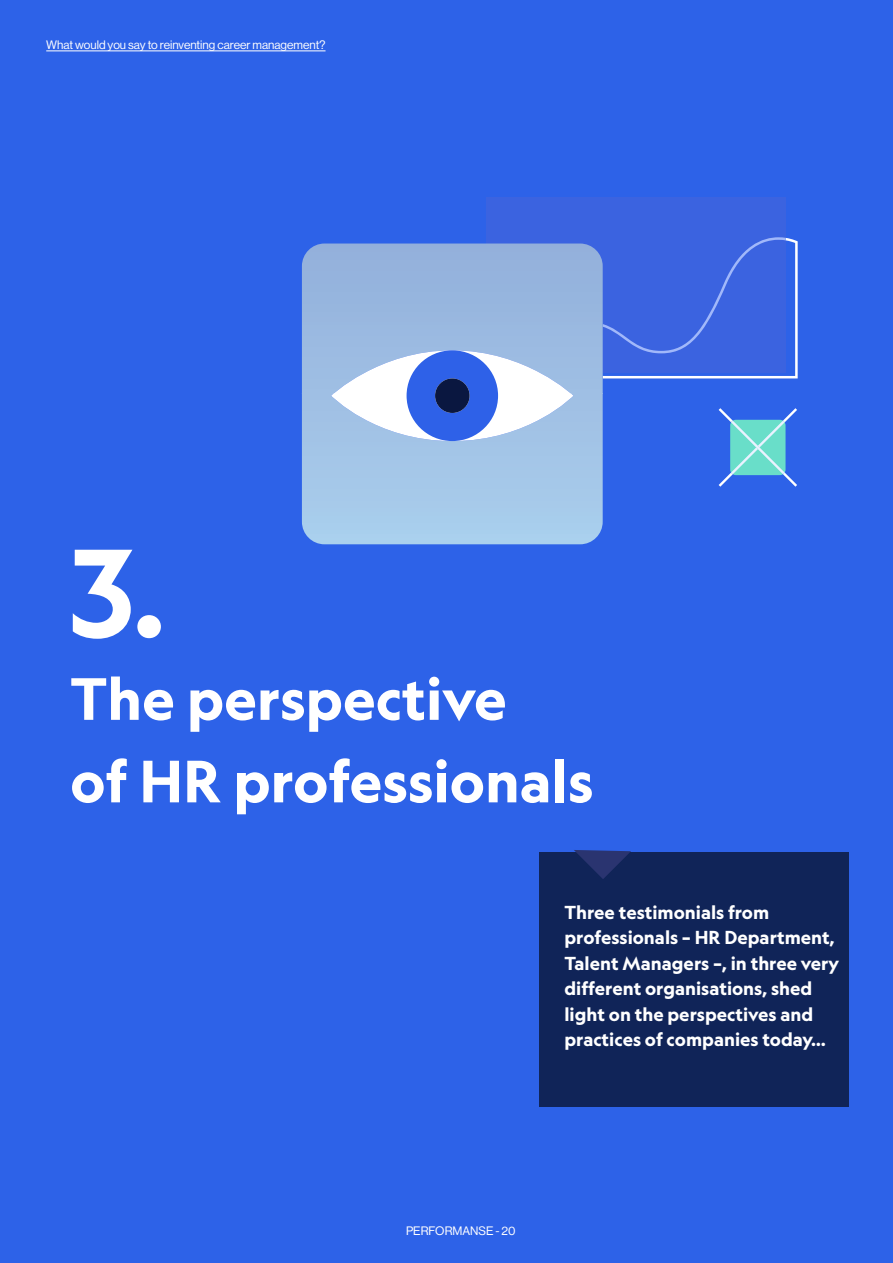
<style>
.page{position:relative;width:893px;height:1263px;background:#2d62e8}
.page>*{position:absolute;margin:0;border:0;box-sizing:border-box;transform-origin:0 0}
.t1{font:700 120px "Geograph";color:#fff}
.t2{font:700 57px "Geograph";color:#fff}
.t3{font:700 18px/25.5px "Geograph";color:#fff}
.t4{font:12px "N Haas Grotesk DS Pro 55 Rg";color:#fff}
</style>
<div class="page">
<div style="left:539px;top:853px;width:310px;height:254px;background:#102458"></div>
<svg style="left:574px;top:850px;width:57px;height:29px"></svg>
<div style="left:486px;top:197px;width:300px;height:175px;background:#3b63e0"></div>
<svg style="left:603px;top:237px;width:195px;height:141px"></svg>
<svg style="left:302px;top:243px;width:301px;height:301px;background:#9dbee3"></svg>
<svg style="left:331px;top:350px;width:242px;height:91px;background:#e8f0f8"></svg>
<svg style="left:407px;top:350px;width:91px;height:91px"></svg>
<div style="left:435px;top:378px;width:35px;height:35px;background:#0a1740;border-radius:50%"></div>
<svg style="left:719px;top:408px;width:78px;height:79px"></svg>
<hr style="left:46px;top:51px;width:280px;height:1px;background:#fff">
<p class="t4" style="left:46px;top:36px;width:281px">What would you say to reinventing career management?</p>
<p class="t1" style="left:70px;top:515px;width:97px">3.</p>
<p class="t2" style="left:70px;top:662px;width:438px">The perspective</p>
<p class="t2" style="left:70px;top:744px;width:525px">of HR professionals</p>
<p class="t3" style="left:564px;top:899px;width:276px">Three testimonials from professionals – HR Department,<br>Talent Managers –, in three very different organisations, shed light on the perspectives and practices of companies today…</p>
<p class="t4" style="left:406px;top:1222px;width:111px">PERFORMANSE - 20</p>
</div>
